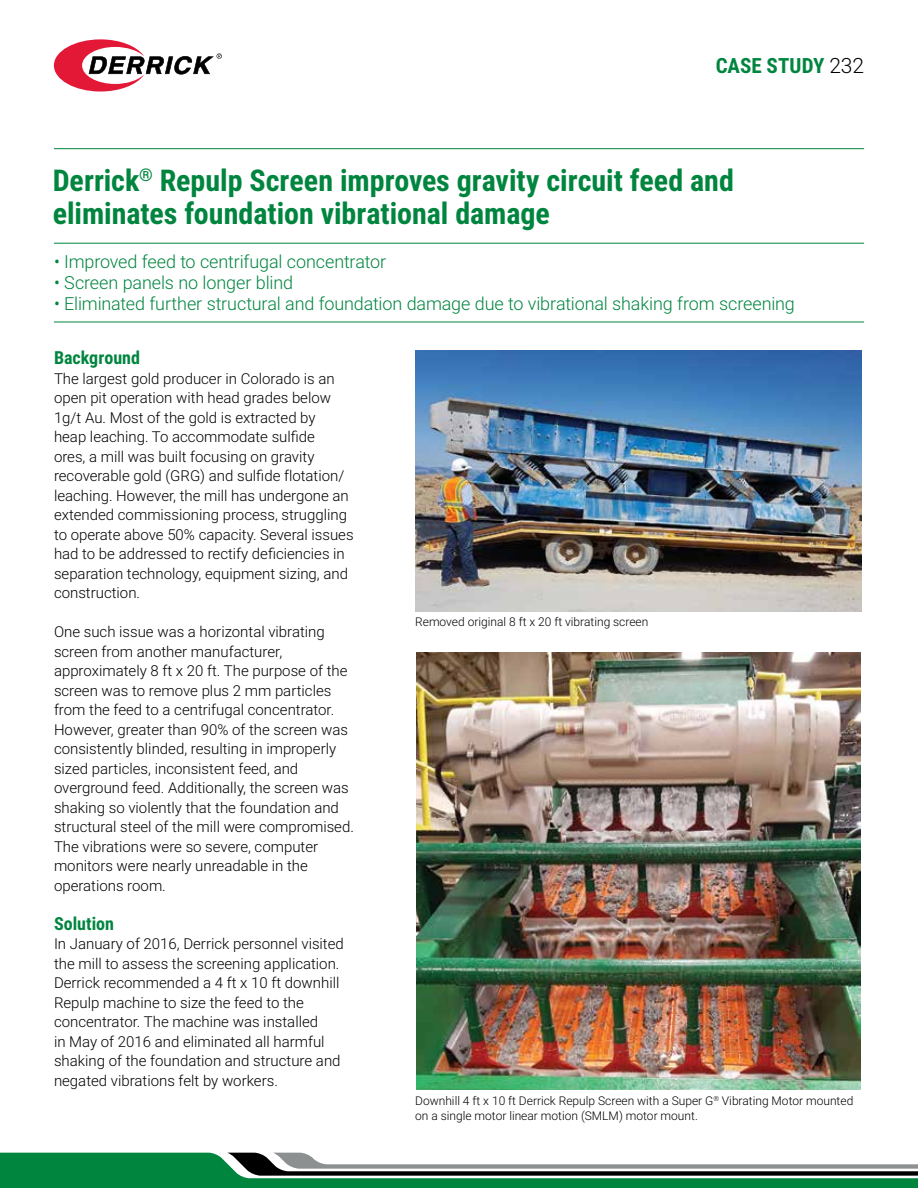
<style>
.page{position:relative;width:918px;height:1188px;background:#fff}
.page>*{position:absolute;margin:0;border:0;box-sizing:border-box;transform-origin:0 0}
.t1{font:700 30px/33px "Roboto Condensed";color:#00853f}
.t2{font:700 21px "Roboto Condensed";color:#00853f}
.t3{font:300 18px "Roboto";letter-spacing:-.01em;color:#00853f}
.t4{font:700 18px "Roboto Condensed";color:#00853f}
.t5{font:300 15px/19.5px "Roboto";color:#000}
.t6{font:300 12px/15px "Roboto";color:#000}
.s1{font-family:"Roboto";font-weight:300;color:#000}
</style>
<div class="page">
<svg style="left:0;top:1153px;width:918px;height:35px"></svg>
<hr style="left:54px;top:148px;width:810px;height:1px;background:#00853f">
<svg style="left:54px;top:39px;width:168px;height:53px"></svg>
<img style="left:415px;top:351px;width:447px;height:260px">
<img style="left:416px;top:652px;width:445px;height:438px">
<hr style="left:54px;top:243px;width:810px;height:1px;background:#00853f">
<hr style="left:54px;top:322px;width:810px;height:1px;background:#00853f">
<h2 class="t2" style="left:716px;top:51px;width:150px">CASE STUDY <span class="s1">232</span></h2>
<h1 class="t1" style="left:53px;top:163px;width:683px">Derrick<sup>®</sup> Repulp Screen improves gravity circuit feed and eliminates foundation vibrational damage</h1>
<p class="t3" style="left:54px;top:249px;width:334px">• Improved feed to centrifugal concentrator</p>
<p class="t3" style="left:54px;top:270px;width:241px">• Screen panels no longer blind</p>
<p class="t3" style="left:54px;top:291px;width:742px">• Eliminated further structural and foundation damage due to vibrational shaking from screening</p>
<p class="t4" style="left:54px;top:345px;width:88px">Background</p>
<p class="t5" style="left:54px;top:368px;width:301px">The largest gold producer in Colorado is an open pit operation with head grades below 1g/t Au. Most of the gold is extracted by<br>heap leaching. To accommodate sulfide<br>ores, a mill was built focusing on gravity recoverable gold (GRG) and sulfide flotation/ leaching. However, the mill has undergone an extended commissioning process, struggling to operate above 50% capacity. Several issues had to be addressed to rectify deficiencies in separation technology, equipment sizing, and construction.</p>
<p class="t5" style="left:54px;top:622px;width:302px">One such issue was a horizontal vibrating screen from another manufacturer, approximately 8 ft x 20 ft. The purpose of the screen was to remove plus 2 mm particles from the feed to a centrifugal concentrator.<br>However, greater than 90% of the screen was consistently blinded, resulting in improperly sized particles, inconsistent feed, and overground feed. Additionally, the screen was shaking so violently that the foundation and structural steel of the mill were compromised.<br>The vibrations were so severe, computer monitors were nearly unreadable in the operations room.</p>
<p class="t4" style="left:54px;top:911px;width:62px">Solution</p>
<p class="t5" style="left:54px;top:934px;width:291px">In January of 2016, Derrick personnel visited the mill to assess the screening application.<br>Derrick recommended a 4 ft x 10 ft downhill Repulp machine to size the feed to the concentrator. The machine was installed<br>in May of 2016 and eliminated all harmful shaking of the foundation and structure and negated vibrations felt by workers.</p>
<p class="t6" style="left:415px;top:614px;width:235px">Removed original 8 ft x 20 ft vibrating screen</p>
<p class="t6" style="left:415px;top:1093px;width:440px">Downhill 4 ft x 10 ft Derrick Repulp Screen with a Super G<sup>®</sup> Vibrating Motor mounted on a single motor linear motion (SMLM) motor mount.</p>
</div>
